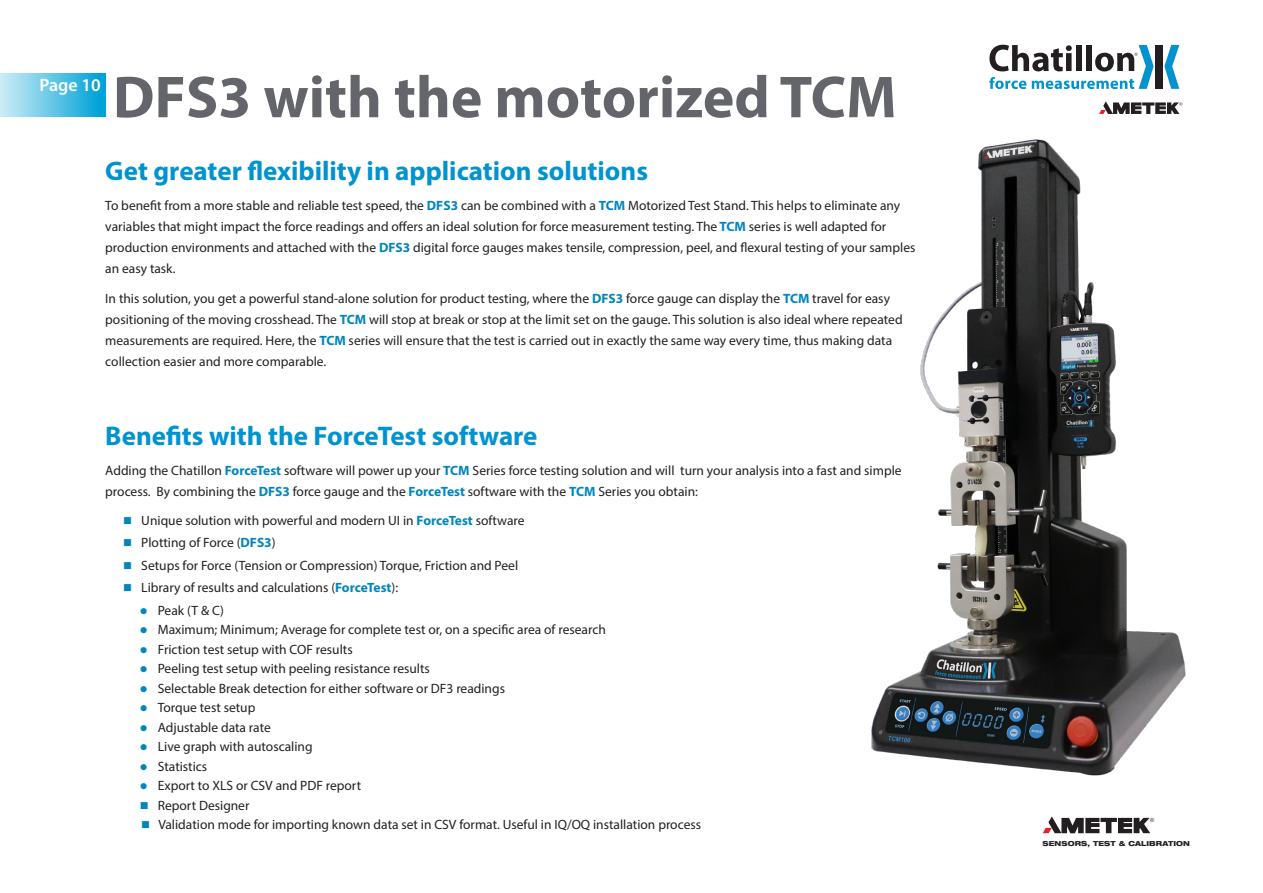
<style>
.page{position:relative;width:1263px;height:893px;background:#fff}
.page>*{position:absolute;margin:0;border:0;box-sizing:border-box;transform-origin:0 0}
.t1{font:700 59.7px "Myriad Pro";color:#64656a}
.t2{font:700 27px "Myriad Pro";color:#0093d0}
.t3{font:600 18px "Myriad Pro";color:#fff}
.Body_Copy{font:13.5px/21px "Myriad Pro";color:#231f20}
.t4{font:800 expanded 6.9px "Helvetica Neue LT Pro";letter-spacing:.015em;color:#231f20}
.s1{font-weight:700;color:#0086be}
.s2{color:#0086be}
</style>
<div class="page">
<div style="left:0;top:73px;width:105px;height:44px;background:linear-gradient(to right,#cfedf7,#00a0d7)"></div>
<svg style="left:1043px;top:816px;width:111px;height:17px"></svg>
<svg style="left:1099px;top:101px;width:83px;height:13px"></svg>
<div style="left:1155px;top:45px;width:8px;height:44px;background:#231f20"></div>
<svg style="left:1164px;top:45px;width:15px;height:44px"></svg>
<svg style="left:989px;top:45px;width:164px;height:44px"></svg>
<img style="left:871px;top:139px;width:315px;height:637px">
<p class="t3" style="left:39px;top:74px;width:63px">Page 10</p>
<p class="t1" style="left:113px;top:58px;width:785px">DFS3 with the motorized TCM</p>
<p class="t2" style="left:105px;top:153px;width:544px">Get greater flexibility in application solutions</p>
<p class="Body_Copy" style="left:105px;top:194px;width:812px">To benefit from a more stable and reliable test speed, the <span class="s1">DFS3</span> can be combined with a <span class="s1">TCM</span> Motorized Test Stand. This helps to eliminate any variables that might impact the force readings and offers an ideal solution for force measurement testing. The <span class="s1">TCM</span> series is well adapted for production environments and attached with the <span class="s1">DFS3</span> digital force gauges makes tensile, compression, peel, and flexural testing of your samples an easy task.</p>
<p class="Body_Copy" style="left:105px;top:287px;width:799px">In this solution, you get a powerful stand-alone solution for product testing, where the <span class="s1">DFS3</span> force gauge can display the <span class="s1">TCM</span> travel for easy positioning of the moving crosshead. The <span class="s1">TCM</span> will stop at break or stop at the limit set on the gauge. This solution is also ideal where repeated measurements are required. Here, the <span class="s1">TCM</span> series will ensure that the test is carried out in exactly the same way every time, thus making data collection easier and more comparable.</p>
<p class="t2" style="left:105px;top:418px;width:434px">Benefits with the ForceTest software</p>
<p class="Body_Copy" style="left:105px;top:460px;width:798px">Adding the Chatillon <span class="s1">ForceTest</span> software will power up your <span class="s1">TCM</span> Series force testing solution and will turn your analysis into a fast and simple process. By combining the <span class="s1">DFS3</span> force gauge and the <span class="s1">ForceTest</span> software with the <span class="s1">TCM</span> Series you obtain:</p>
<p class="Body_Copy" style="left:123px;top:509px;width:403px"><span class="s2">■</span> Unique solution with powerful and modern UI in <span class="s1">ForceTest</span> software</p>
<p class="Body_Copy" style="left:123px;top:532px;width:154px"><span class="s2">■</span> Plotting of Force (<span class="s1">DFS3</span>)</p>
<p class="Body_Copy" style="left:123px;top:554px;width:396px"><span class="s2">■</span> Setups for Force (Tension or Compression) Torque, Friction and Peel</p>
<p class="Body_Copy" style="left:123px;top:577px;width:276px"><span class="s2">■</span> Library of results and calculations (<span class="s1">ForceTest</span>):</p>
<p class="Body_Copy" style="left:140px;top:599px;width:86px"><span class="s2">●</span> Peak (T &amp; C)</p>
<p class="Body_Copy" style="left:140px;top:619px;width:468px"><span class="s2">●</span> Maximum; Minimum; Average for complete test or, on a specific area of research</p>
<p class="Body_Copy" style="left:140px;top:638px;width:214px"><span class="s2">●</span> Friction test setup with COF results</p>
<p class="Body_Copy" style="left:140px;top:658px;width:292px"><span class="s2">●</span> Peeling test setup with peeling resistance results</p>
<p class="Body_Copy" style="left:140px;top:677px;width:367px"><span class="s2">●</span> Selectable Break detection for either software or DF3 readings</p>
<p class="Body_Copy" style="left:140px;top:697px;width:117px"><span class="s2">●</span> Torque test setup</p>
<p class="Body_Copy" style="left:140px;top:716px;width:133px"><span class="s2">●</span> Adjustable data rate</p>
<p class="Body_Copy" style="left:140px;top:736px;width:174px"><span class="s2">●</span> Live graph with autoscaling</p>
<p class="Body_Copy" style="left:140px;top:755px;width:69px"><span class="s2">●</span> Statistics</p>
<p class="Body_Copy" style="left:140px;top:775px;width:223px"><span class="s2">●</span> Export to XLS or CSV and PDF report</p>
<p class="Body_Copy" style="left:140px;top:794px;width:111px"><span class="s2">■</span> Report Designer</p>
<p class="Body_Copy" style="left:141px;top:814px;width:561px"><span class="s2">■</span> Validation mode for importing known data set in CSV format. Useful in IQ/OQ installation process</p>
<p class="t4" style="left:1042px;top:839px;width:149px">SENSORS, TEST &amp; CALIBRATION</p>
</div>
